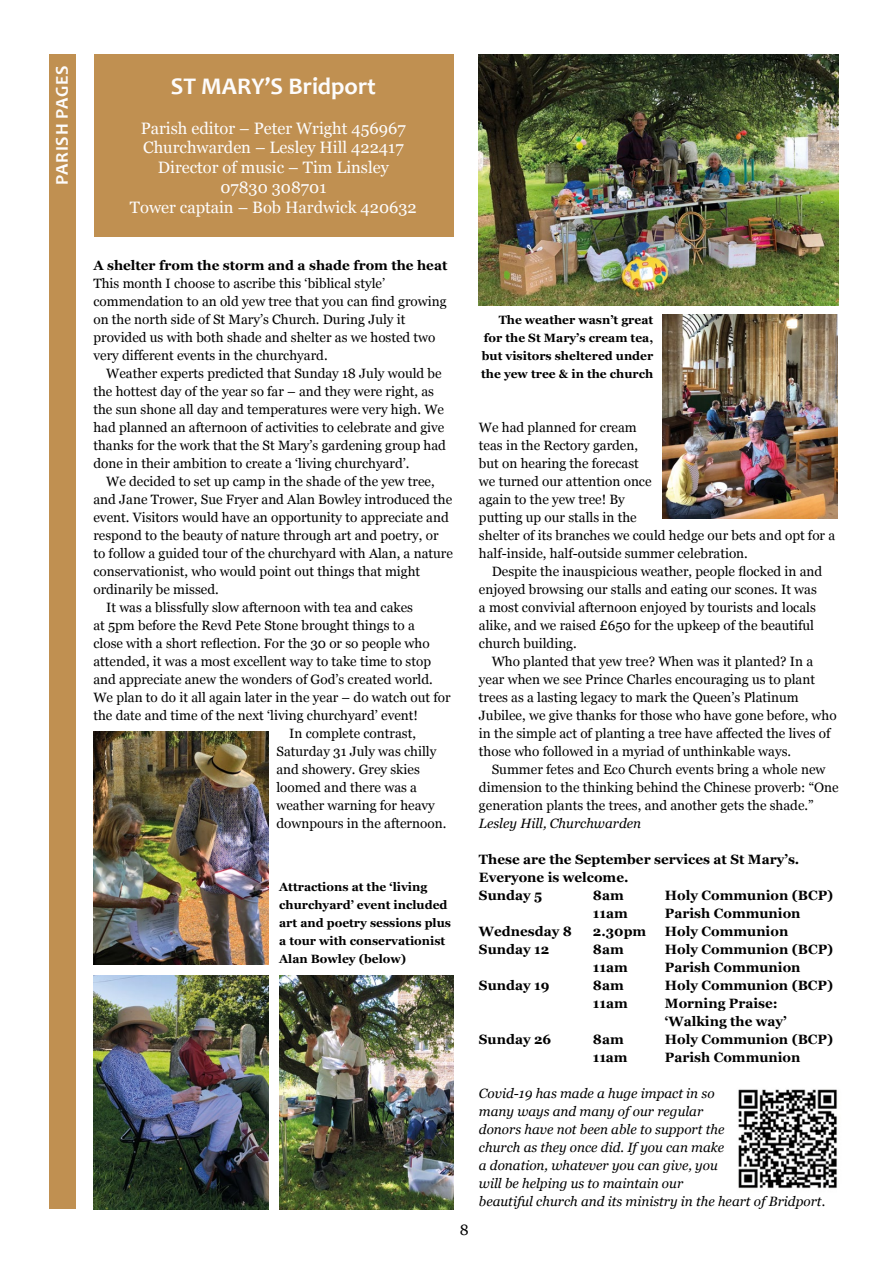
<style>
.page{position:relative;width:893px;height:1263px;background:#fff}
.page>*{position:absolute;margin:0;border:0;box-sizing:border-box;transform-origin:0 0}
.t1{font:700 24px "Candara";color:#fdfcfc}
.t2{font:700 18px "Candara";letter-spacing:.04em;color:#fdfcfc}
.t3{font:16.5px/19.8px "Georgia";color:#fdfcfc;text-align:center}
.t4{font:15px "Georgia";color:#000}
.t5{font:13.5px/18px "Georgia";color:#000}
.t6{font:700 13.5px/18px "Georgia";color:#000}
.t7{font:italic 13.5px/18px "Georgia";color:#000}
.t8{font:700 12px/18px "Georgia";color:#000;text-align:justify}
</style>
<div class="page">
<div style="left:94px;top:54px;width:359px;height:183px;background:#c09051"></div>
<img style="left:738px;top:1089px;width:99px;height:100px">
<img style="left:479px;top:54px;width:360px;height:251px">
<img style="left:663px;top:315px;width:174px;height:204px">
<img style="left:94px;top:975px;width:174px;height:234px">
<img style="left:279px;top:975px;width:174px;height:234px">
<img style="left:94px;top:732px;width:174px;height:233px">
<div style="left:49px;top:54px;width:26px;height:1155px;background:#c09051"></div>
<h2 class="t2" style="left:51px;top:185px;width:121px;rotate:-90deg">PARISH PAGES</h2>
<h1 class="t1" style="left:171px;top:72px;width:207px">ST MARY’S Bridport</h1>
<p class="t3" style="left:130px;top:117px;width:288px">Parish editor – Peter Wright 456967<br>Churchwarden – Lesley Hill 422417<br>Director of music – Tim Linsley<br>07830 308701<br>Tower captain – Bob Hardwick 420632</p>
<p class="t6" style="left:93px;top:255px;width:355px">A shelter from the storm and a shade from the heat</p>
<p class="t5" style="left:93px;top:274px;width:355px">This month I choose to ascribe this ‘biblical style’ commendation to an old yew tree that you can find growing on the north side of St Mary’s Church. During July it provided us with both shade and shelter as we hosted two very different events in the churchyard.</p>
<p class="t5" style="left:93px;top:364px;width:354px;text-indent:13px">Weather experts predicted that Sunday 18 July would be the hottest day of the year so far – and they were right, as the sun shone all day and temperatures were very high. We had planned an afternoon of activities to celebrate and give thanks for the work that the St Mary’s gardening group had done in their ambition to create a ‘living churchyard’.</p>
<p class="t5" style="left:106px;top:472px;width:330px">We decided to set up camp in the shade of the yew tree,</p>
<p class="t5" style="left:93px;top:490px;width:360px">and Jane Trower, Sue Fryer and Alan Bowley introduced the</p>
<p class="t5" style="left:93px;top:508px;width:357px">event. Visitors would have an opportunity to appreciate and</p>
<p class="t5" style="left:93px;top:526px;width:347px">respond to the beauty of nature through art and poetry, or</p>
<p class="t5" style="left:93px;top:544px;width:361px">to follow a guided tour of the churchyard with Alan, a nature</p>
<p class="t5" style="left:93px;top:562px;width:328px">conservationist, who would point out things that might</p>
<p class="t5" style="left:93px;top:580px;width:127px">ordinarily be missed.</p>
<p class="t5" style="left:106px;top:598px;width:308px">It was a blissfully slow afternoon with tea and cakes</p>
<p class="t5" style="left:93px;top:616px;width:323px">at 5pm before the Revd Pete Stone brought things to a</p>
<p class="t5" style="left:93px;top:634px;width:338px">close with a short reflection. For the 30 or so people who</p>
<p class="t5" style="left:93px;top:652px;width:339px">attended, it was a most excellent way to take time to stop</p>
<p class="t5" style="left:93px;top:670px;width:341px">and appreciate anew the wonders of God’s created world.</p>
<p class="t5" style="left:93px;top:688px;width:359px">We plan to do it all again later in the year – do watch out for</p>
<p class="t5" style="left:93px;top:706px;width:326px">the date and time of the next ‘living churchyard’ event!</p>
<p class="t5" style="left:289px;top:724px;width:128px">In complete contrast,</p>
<p class="t5" style="left:276px;top:742px;width:161px">Saturday 31 July was chilly</p>
<p class="t5" style="left:276px;top:760px;width:145px">and showery. Grey skies</p>
<p class="t5" style="left:276px;top:778px;width:142px">loomed and there was a</p>
<p class="t5" style="left:276px;top:796px;width:160px">weather warning for heavy</p>
<p class="t5" style="left:276px;top:814px;width:171px">downpours in the afternoon.</p>
<p class="t8" style="left:279px;top:877px;width:173px;text-align:left">Attractions at the ‘living churchyard’ event included art and poetry sessions plus a tour with conservationist<br>Alan Bowley (below)</p>
<p class="t4" style="left:460px;top:1219px;width:10px">8</p>
<p class="t8" style="left:481px;top:310px;width:174px;text-indent:17px">The weather wasn’t great for the St Mary’s cream tea, but visitors sheltered under the yew tree &amp; in the church</p>
<p class="t5" style="left:479px;top:418px;width:358px">We had planned for cream<br>teas in the Rectory garden,<br>but on hearing the forecast<br>we turned our attention once<br>again to the yew tree! By<br>putting up our stalls in the<br>shelter of its branches we could hedge our bets and opt for a half-inside, half-outside summer celebration.</p>
<p class="t5" style="left:479px;top:562px;width:345px;text-indent:13px">Despite the inauspicious weather, people flocked in and enjoyed browsing our stalls and eating our scones. It was a most convivial afternoon enjoyed by tourists and locals alike, and we raised £650 for the upkeep of the beautiful church building.</p>
<p class="t5" style="left:479px;top:652px;width:359px;text-indent:13px">Who planted that yew tree? When was it planted? In a year when we see Prince Charles encouraging us to plant trees as a lasting legacy to mark the Queen’s Platinum Jubilee, we give thanks for those who have gone before, who in the simple act of planting a tree have affected the lives of those who followed in a myriad of unthinkable ways.</p>
<p class="t5" style="left:479px;top:760px;width:361px;text-indent:13px">Summer fetes and Eco Church events bring a whole new dimension to the thinking behind the Chinese proverb: “One generation plants the trees, and another gets the shade.”</p>
<p class="t7" style="left:479px;top:814px;width:164px">Lesley Hill, Churchwarden</p>
<p class="t6" style="left:479px;top:850px;width:322px">These are the September services at St Mary’s.<br>Everyone is welcome.<br>Sunday 5</p>
<p class="t6" style="left:593px;top:886px;width:32px">8am</p>
<p class="t6" style="left:665px;top:886px;width:170px">Holy Communion (BCP)</p>
<p class="t6" style="left:593px;top:904px;width:36px">11am</p>
<p class="t6" style="left:665px;top:904px;width:137px">Parish Communion</p>
<p class="t6" style="left:479px;top:922px;width:94px">Wednesday 8</p>
<p class="t6" style="left:593px;top:922px;width:55px">2.30pm</p>
<p class="t6" style="left:665px;top:922px;width:125px">Holy Communion</p>
<p class="t6" style="left:479px;top:940px;width:72px">Sunday 12</p>
<p class="t6" style="left:593px;top:940px;width:32px">8am</p>
<p class="t6" style="left:665px;top:940px;width:170px">Holy Communion (BCP)</p>
<p class="t6" style="left:593px;top:957px;width:36px">11am</p>
<p class="t6" style="left:665px;top:957px;width:137px">Parish Communion</p>
<p class="t6" style="left:479px;top:975px;width:72px">Sunday 19</p>
<p class="t6" style="left:593px;top:975px;width:32px">8am</p>
<p class="t6" style="left:665px;top:975px;width:170px">Holy Communion (BCP)</p>
<p class="t6" style="left:593px;top:993px;width:36px">11am</p>
<p class="t6" style="left:665px;top:993px;width:123px">Morning Praise: ‘Walking the way’</p>
<p class="t6" style="left:479px;top:1029px;width:74px">Sunday 26</p>
<p class="t6" style="left:593px;top:1029px;width:32px">8am</p>
<p class="t6" style="left:665px;top:1029px;width:170px">Holy Communion (BCP)</p>
<p class="t6" style="left:593px;top:1047px;width:36px">11am</p>
<p class="t6" style="left:665px;top:1047px;width:137px">Parish Communion</p>
<p class="t7" style="left:479px;top:1084px;width:348px">Covid-19 has made a huge impact in so<br>many ways and many of our regular<br>donors have not been able to support the<br>church as they once did. If you can make<br>a donation, whatever you can give, you<br>will be helping us to maintain our<br>beautiful church and its ministry in the heart of Bridport.</p>
</div>
